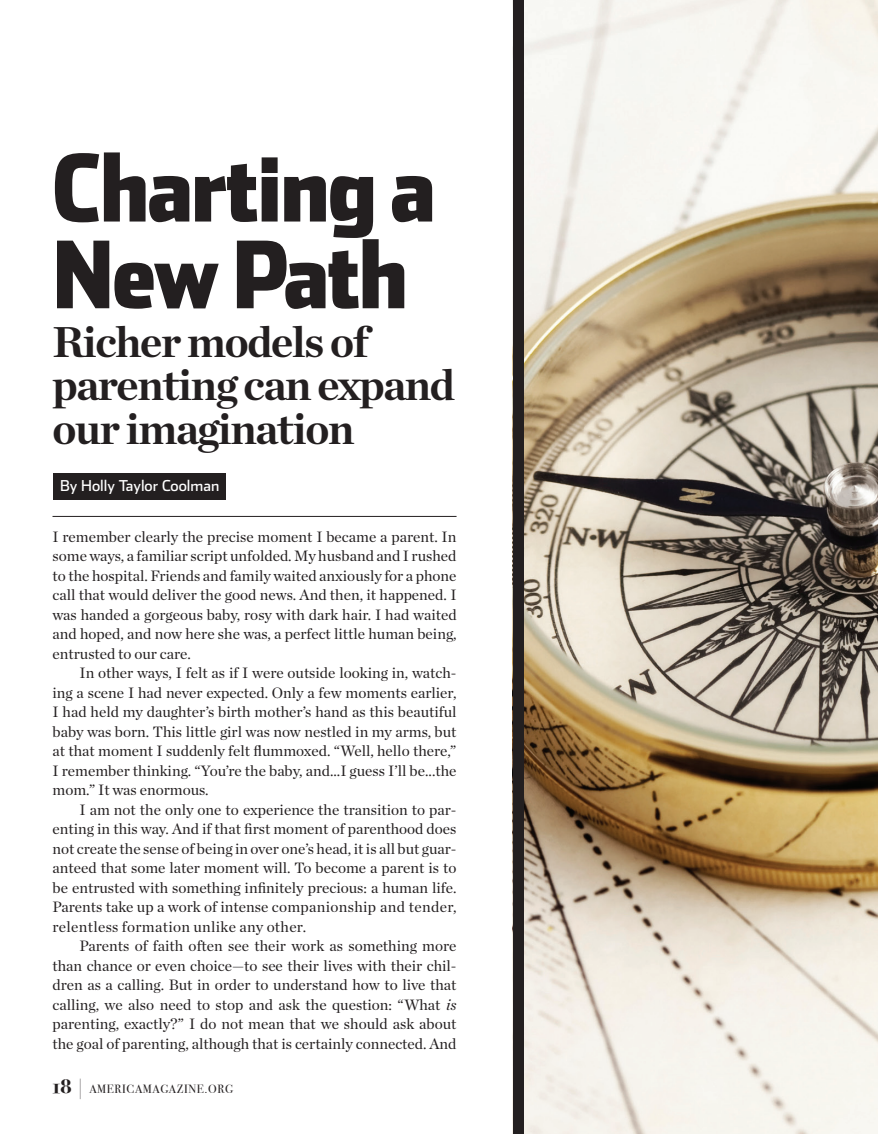
<style>
.page{position:relative;width:878px;height:1134px;background:#fff}
.page>*{position:absolute;margin:0;border:0;box-sizing:border-box;transform-origin:0 0}
.t1{font:900 91.8px/86.7px "Stainless Cond";letter-spacing:-.02em;color:#231f20}
.t2{font:700 44.1px/43.3px "Chronicle Deck";letter-spacing:-.03em;color:#231f20}
.t3{font:15.3px/19.5px "Chronicle Deck";color:#231f20;text-align:justify}
.t4{font:15px "Stainless";color:#fff}
.t5{font:12px "Bodoni Svty Two OSITCTT";letter-spacing:.05em;color:#231f20}
.s1{font-style:italic}
.s2{font-weight:700;font-size:21px}
.s3{font-family:"Stainless";font-weight:100;font-size:20.7px}
</style>
<div class="page">
<img style="left:523px;top:0;width:355px;height:1134px">
<hr style="left:52px;top:516px;width:404px;height:1px;background:#231f20">
<div style="left:53px;top:473px;width:173px;height:27px;background:#231f20"></div>
<div style="left:512px;top:0;width:11px;height:1134px;background:#231f20"></div>
<h1 class="t1" style="left:52px;top:143px;width:385px">Charting a<br>New Path</h1>
<h2 class="t2" style="left:52px;top:318px;width:404px">Richer models of parenting can expand our imagination</h2>
<p class="t4" style="left:60px;top:477px;width:161px">By Holly Taylor Coolman</p>
<p class="t3" style="left:52px;top:526px;width:405px">I remember clearly the precise moment I became a parent. In some ways, a familiar script unfolded. My husband and I rushed to the hospital. Friends and family waited anxiously for a phone call that would deliver the good news. And then, it happened. I was handed a gorgeous baby, rosy with dark hair. I had waited and hoped, and now here she was, a perfect little human being, entrusted to our care.</p>
<p class="t3" style="left:52px;top:662px;width:405px;text-indent:27px">In other ways, I felt as if I were outside looking in, watch&shy;ing a scene I had never expected. Only a few moments earlier, I had held my daughter’s birth mother’s hand as this beautiful baby was born. This little girl was now nestled in my arms, but at that moment I suddenly felt flummoxed. “Well, hello there,” I remember thinking. “You’re the baby, and...I guess I’ll be...the mom.” It was enormous.</p>
<p class="t3" style="left:52px;top:799px;width:405px;text-indent:27px">I am not the only one to experience the transition to par&shy;enting in this way. And if that first moment of parenthood does not create the sense of being in over one’s head, it is all but guar&shy;anteed that some later moment will. To become a parent is to be entrusted with something infinitely precious: a human life.<br>Parents take up a work of intense companionship and tender, relentless formation unlike any other.</p>
<p class="t3" style="left:52px;top:935px;width:405px;text-indent:27px">Parents of faith often see their work as something more than chance or even choice—to see their lives with their chil&shy;dren as a calling. But in order to understand how to live that calling, we also need to stop and ask the question: “What <span class="s1">is </span>parenting, exactly?” I do not mean that we should ask about the goal of parenting, although that is certainly connected. And</p>
<p class="t5" style="left:52px;top:1082px;width:182px"><span class="s2">18</span> <span class="s3">|</span> AMERICAMAGAZINE.ORG</p>
</div>
